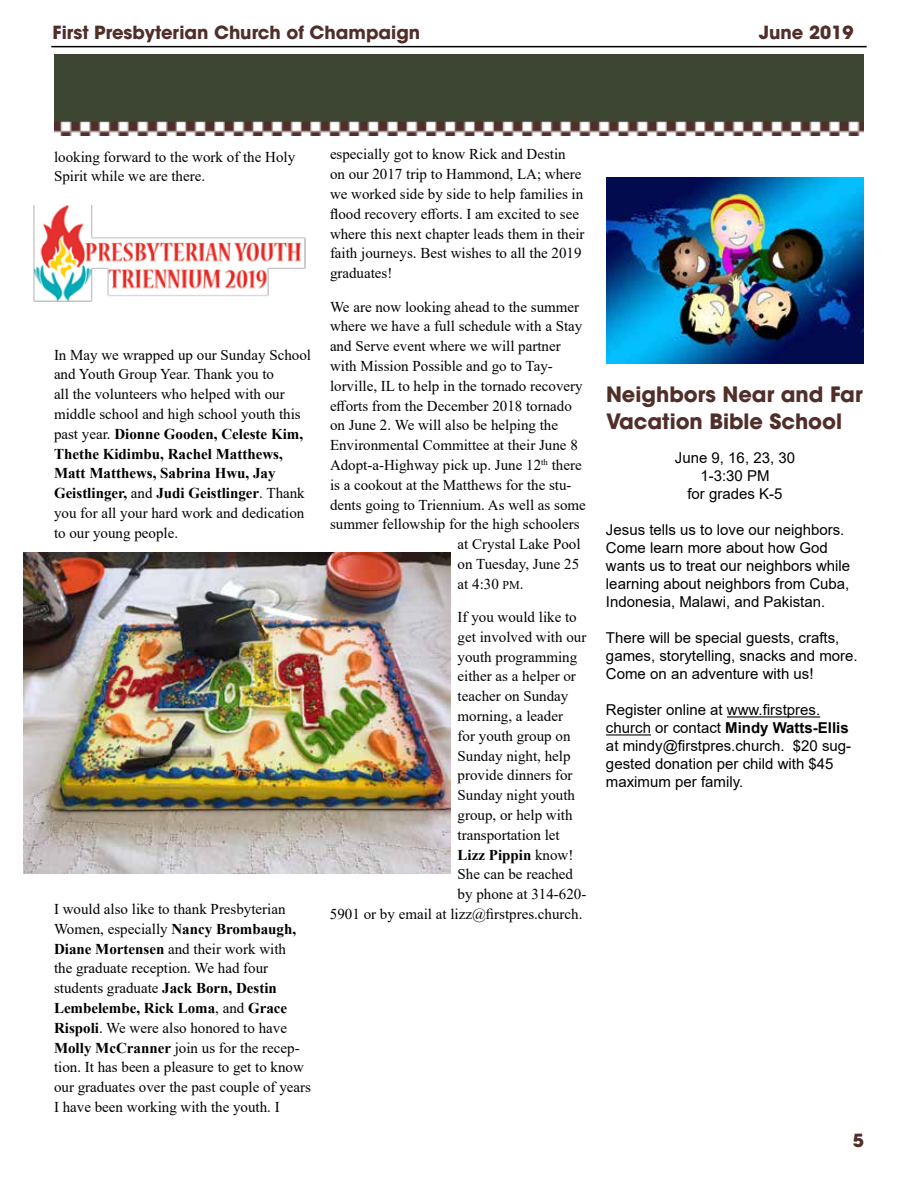
<style>
.page{position:relative;width:918px;height:1188px;background:#fff}
.page>*{position:absolute;margin:0;border:0;box-sizing:border-box;transform-origin:0 0}
.t1{font:700 21px/27px "ITC Avant Garde Std";color:#502e2a}
.t2{font:700 18px "ITC Avant Garde Std";color:#502e2a}
.t3{font:15px/19.8px "Times New Roman";color:#000}
.t4{font:15px/18px "Arial";color:#000}
.t5{font:700 15px "Times New Roman";color:#000}
.s1{font-weight:700}
.s2{font-size:12px}
.s3{font-weight:400}
</style>
<div class="page">
<hr style="left:51px;top:46px;width:816px;height:1px;background:#000">
<img style="left:33px;top:205px;width:273px;height:97px">
<img style="left:54px;top:54px;width:810px;height:82px">
<img style="left:24px;top:553px;width:427px;height:320px">
<img style="left:607px;top:177px;width:257px;height:186px">
<hr style="left:727px;top:716px;width:93px;height:2px;background:#000">
<hr style="left:606px;top:734px;width:45px;height:2px;background:#000">
<p class="t2" style="left:53px;top:21px;width:369px">First Presbyterian Church of Champaign</p>
<p class="t2" style="left:759px;top:21px;width:96px">June 2019</p>
<p class="t3" style="left:54px;top:146px;width:243px">looking forward to the work of the Holy<br>Spirit while we are there.</p>
<p class="t3" style="left:54px;top:344px;width:259px">In May we wrapped up our Sunday School and Youth Group Year. Thank you to<br>all the volunteers who helped with our middle school and high school youth this past year. <span class="s1">Dionne Gooden, Celeste Kim, Thethe Kidimbu, Rachel Matthews, Matt Matthews, Sabrina Hwu, Jay Geistlinger,</span> and <span class="s1">Judi Geistlinger</span>. Thank you for all your hard work and dedication to our young people.</p>
<p class="t3" style="left:54px;top:899px;width:259px">I would also like to thank Presbyterian Women, especially <span class="s1">Nancy Brombaugh, Diane Mortensen</span> and their work with<br>the graduate reception. We had four students graduate <span class="s1">Jack Born, Destin Lembelembe, Rick Loma</span>, and <span class="s1">Grace Rispoli</span>. We were also honored to have <span class="s1">Molly McCranner</span> join us for the recep&shy;tion. It has been a pleasure to get to know our graduates over the past couple of years I have been working with the youth. I</p>
<p class="t3" style="left:330px;top:144px;width:256px">especially got to know Rick and Destin on our 2017 trip to Hammond, LA; where we worked side by side to help families in flood recovery efforts. I am excited to see where this next chapter leads them in their faith journeys. Best wishes to all the 2019 graduates!</p>
<p class="t3" style="left:330px;top:296px;width:251px">We are now looking ahead to the summer</p>
<p class="t3" style="left:330px;top:316px;width:254px">where we have a full schedule with a Stay</p>
<p class="t3" style="left:330px;top:336px;width:232px">and Serve event where we will partner</p>
<p class="t3" style="left:330px;top:356px;width:224px">with Mission Possible and go to Tay-</p>
<p class="t3" style="left:330px;top:375px;width:254px">lorville, IL to help in the tornado recovery</p>
<p class="t3" style="left:330px;top:395px;width:243px">efforts from the December 2018 tornado</p>
<p class="t3" style="left:330px;top:415px;width:230px">on June 2. We will also be helping the</p>
<p class="t3" style="left:330px;top:435px;width:249px">Environmental Committee at their June 8</p>
<p class="t3" style="left:330px;top:455px;width:253px">Adopt-a-Highway pick up. June 12<sup>th</sup> there</p>
<p class="t3" style="left:330px;top:474px;width:243px">is a cookout at the Matthews for the stu-</p>
<p class="t3" style="left:330px;top:494px;width:257px">dents going to Triennium. As well as some</p>
<p class="t3" style="left:330px;top:514px;width:251px">summer fellowship for the high schoolers</p>
<p class="t3" style="left:458px;top:534px;width:124px">at Crystal Lake Pool</p>
<p class="t3" style="left:458px;top:554px;width:123px">on Tuesday, June 25</p>
<p class="t3" style="left:458px;top:573px;width:68px">at 4:30 <span class="s2">PM</span>.</p>
<p class="t3" style="left:458px;top:607px;width:121px">If you would like to</p>
<p class="t3" style="left:458px;top:626px;width:130px">get involved with our</p>
<p class="t3" style="left:458px;top:646px;width:121px">youth programming</p>
<p class="t3" style="left:458px;top:666px;width:120px">either as a helper or</p>
<p class="t3" style="left:458px;top:686px;width:112px">teacher on Sunday</p>
<p class="t3" style="left:458px;top:706px;width:107px">morning, a leader</p>
<p class="t3" style="left:458px;top:725px;width:114px">for youth group on</p>
<p class="t3" style="left:458px;top:745px;width:114px">Sunday night, help</p>
<p class="t3" style="left:458px;top:765px;width:116px">provide dinners for</p>
<p class="t3" style="left:458px;top:785px;width:119px">Sunday night youth</p>
<p class="t3" style="left:458px;top:805px;width:116px">group, or help with</p>
<p class="t3" style="left:458px;top:824px;width:104px">transportation let</p>
<p class="t5" style="left:458px;top:844px;width:117px">Lizz Pippin <span class="s3">know!</span></p>
<p class="t3" style="left:458px;top:864px;width:117px">She can be reached</p>
<p class="t3" style="left:458px;top:884px;width:130px">by phone at 314-620-</p>
<p class="t3" style="left:330px;top:904px;width:254px">5901 or by email at lizz@firstpres.church.</p>
<h1 class="t1" style="left:606px;top:381px;width:258px">Neighbors Near and Far<br>Vacation Bible School</h1>
<p class="t4" style="left:675px;top:449px;width:122px;text-align:center">June 9, 16, 23, 30<br>1-3:30 PM<br>for grades K-5</p>
<p class="t4" style="left:606px;top:521px;width:246px">Jesus tells us to love our neighbors.<br>Come learn more about how God wants us to treat our neighbors while learning about neighbors from Cuba, Indonesia, Malawi, and Pakistan.</p>
<p class="t4" style="left:606px;top:629px;width:253px">There will be special guests, crafts, games, storytelling, snacks and more.<br>Come on an adventure with us!</p>
<p class="t4" style="left:606px;top:701px;width:247px">Register online at www.firstpres. church or contact <span class="s1">Mindy Watts-Ellis </span>at mindy@firstpres.church. $20 sug&shy;gested donation per child with $45 maximum per family.</p>
<p class="t2" style="left:853px;top:1129px;width:13px">5</p>
</div>
